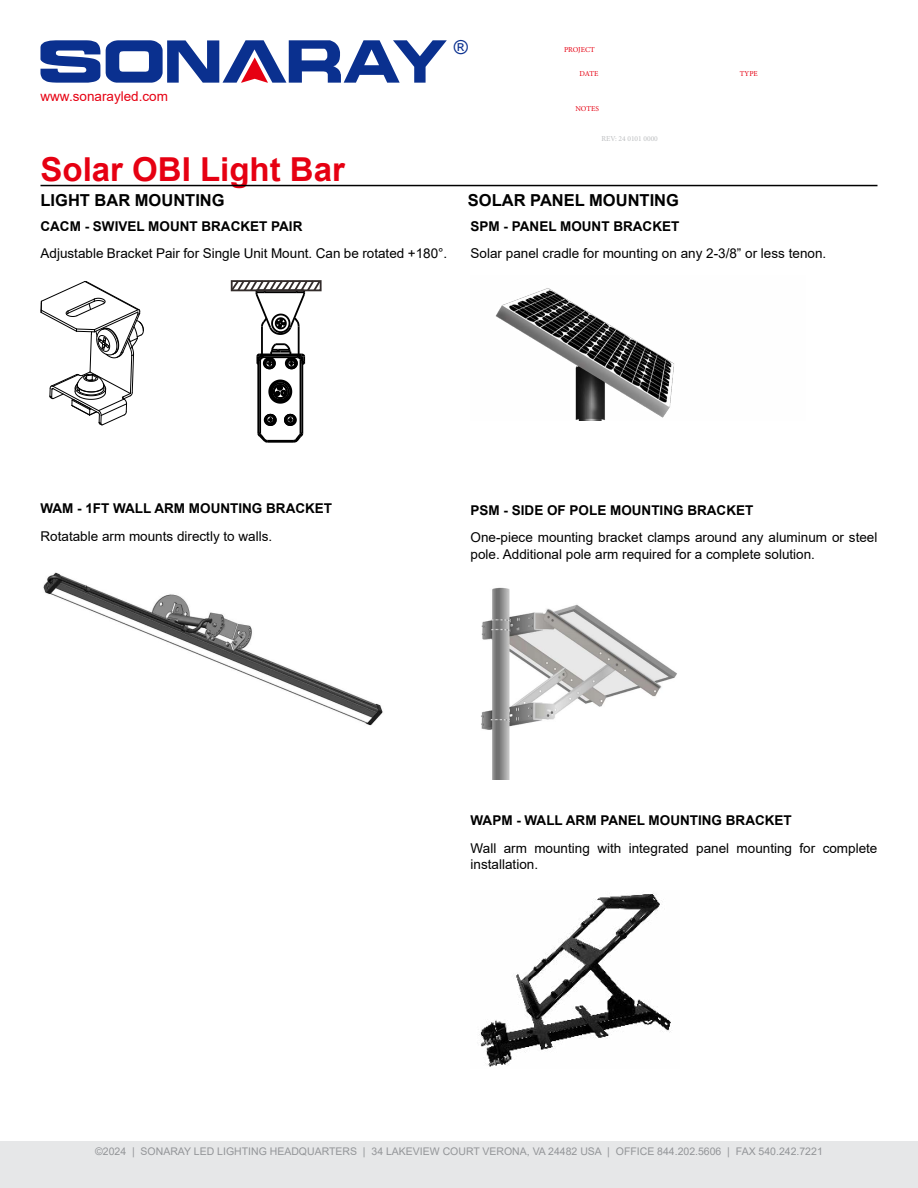
<style>
.page{position:relative;width:918px;height:1188px;background:#fff}
.page>*{position:absolute;margin:0;border:0;box-sizing:border-box;transform-origin:0 0}
.t1{font:700 33px "Arial";color:#e60012}
.t2{font:19.2px "Arial";color:#0a308f}
.t3{font:700 16.5px "Arial";color:#000}
.t4{font:13.5px/16.2px "Arial";color:#000}
.t5{font:700 13.5px "Arial";color:#000}
.t6{font:13.5px "Arial";color:#e60012}
.t7{font:10.5px "Arial";color:#939598}
.t8{font:7.5px "Minion Pro";letter-spacing:-.005em;color:#e60012}
.t9{font:7.5px "Minion Pro";color:#bcbec0}
</style>
<div class="page">
<img style="left:481px;top:587px;width:196px;height:192px">
<img style="left:479px;top:893px;width:192px;height:174px">
<img style="left:495px;top:288px;width:179px;height:133px">
<svg style="left:41px;top:281px;width:103px;height:144px"></svg>
<hr style="left:259px;top:360px;width:2px;height:73px;background:#000">
<hr style="left:257px;top:360px;width:2px;height:73px;background:#000">
<hr style="left:301px;top:360px;width:2px;height:73px;background:#000">
<hr style="left:300px;top:360px;width:1px;height:73px;background:#000">
<svg style="left:268px;top:379px;width:25px;height:25px"></svg>
<svg style="left:257px;top:413px;width:47px;height:29px"></svg>
<hr style="left:298px;top:327px;width:2px;height:27px;background:#000">
<hr style="left:261px;top:327px;width:2px;height:27px;background:#000">
<svg style="left:256px;top:342px;width:50px;height:28px"></svg>
<svg style="left:230px;top:280px;width:92px;height:56px"></svg>
<img style="left:43px;top:572px;width:340px;height:154px">
<div style="left:0;top:1142px;width:918px;height:46px;background:#e6e7e8"></div>
<svg style="left:40px;top:40px;width:60px;height:43px"></svg>
<svg style="left:106px;top:40px;width:341px;height:43px"></svg>
<hr style="left:40px;top:185px;width:838px;height:1px;background:#000">
<p class="t6" style="left:40px;top:87px;width:129px">www.sonarayled.com</p>
<h1 class="t1" style="left:40px;top:146px;width:306px">Solar OBI Light Bar</h1>
<h2 class="t2" style="left:454px;top:34px;width:16px">®</h2>
<p class="t8" style="left:564px;top:45px;width:32px">PROJECT</p>
<p class="t8" style="left:580px;top:69px;width:20px">DATE</p>
<p class="t8" style="left:740px;top:69px;width:20px">TYPE</p>
<p class="t8" style="left:575px;top:104px;width:25px">NOTES</p>
<p class="t9" style="left:602px;top:134px;width:58px">REV: 24 0101 0000</p>
<p class="t3" style="left:40px;top:188px;width:186px">LIGHT BAR MOUNTING</p>
<p class="t3" style="left:468px;top:188px;width:213px">SOLAR PANEL MOUNTING</p>
<p class="t5" style="left:40px;top:216px;width:263px">CACM - SWIVEL MOUNT BRACKET PAIR</p>
<p class="t5" style="left:471px;top:216px;width:210px">SPM - PANEL MOUNT BRACKET</p>
<p class="t4" style="left:40px;top:245px;width:408px">Adjustable Bracket Pair for Single Unit Mount. Can be rotated +180°.</p>
<p class="t4" style="left:471px;top:245px;width:357px">Solar panel cradle for mounting on any 2-3/8” or less tenon.</p>
<p class="t5" style="left:40px;top:499px;width:293px">WAM - 1FT WALL ARM MOUNTING BRACKET</p>
<p class="t5" style="left:471px;top:501px;width:284px">PSM - SIDE OF POLE MOUNTING BRACKET</p>
<p class="t4" style="left:40px;top:528px;width:233px">Rotatable arm mounts directly to walls.</p>
<p class="t4" style="left:471px;top:529px;width:408px">One-piece mounting bracket clamps around any aluminum or steel pole. Additional pole arm required for a complete solution.</p>
<p class="t5" style="left:471px;top:811px;width:323px">WAPM - WALL ARM PANEL MOUNTING BRACKET</p>
<p class="t4" style="left:471px;top:840px;width:408px">Wall arm mounting with integrated panel mounting for complete installation.</p>
<p class="t7" style="left:95px;top:1144px;width:729px">©2024 | SONARAY LED LIGHTING HEADQUARTERS | 34 LAKEVIEW COURT VERONA, VA 24482 USA | OFFICE 844.202.5606 | FAX 540.242.7221</p>
</div>
